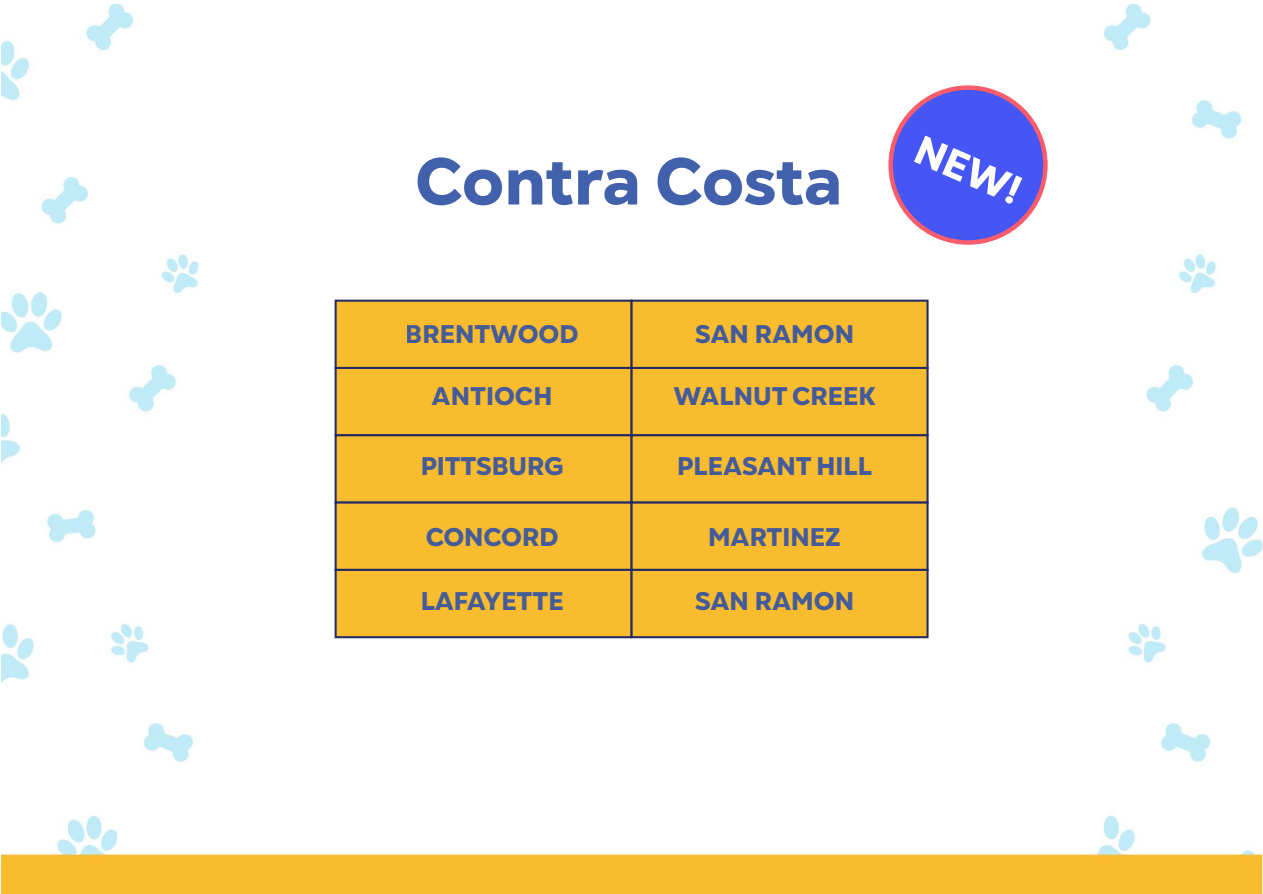
<style>
.page{position:relative;width:1263px;height:894px;background:#fff}
.page>*{position:absolute;margin:0;border:0;box-sizing:border-box;transform-origin:0 0}
.t1{font:800 66px "Gogh";letter-spacing:-.015em;color:#4161ac}
.t2{font:800 40.5px "Gogh";color:#fff}
.t3{font:800 25.5px "Gogh";color:#445b9b}
</style>
<div class="page">
<img style="left:2px;top:5px;width:1261px;height:888px">
<div style="left:210px;top:87px;width:840px;height:513px;background:#fff;border-radius:48px"></div>
<div style="left:335px;top:299px;width:298px;height:70px;background:#f8bc2e;border:2px solid #232b63"></div>
<div style="left:630px;top:299px;width:298px;height:70px;background:#f8bc2e;border:2px solid #232b63"></div>
<div style="left:335px;top:367px;width:298px;height:69px;background:#f8bc2e;border:2px solid #232b63"></div>
<div style="left:630px;top:367px;width:298px;height:69px;background:#f8bc2e;border:2px solid #232b63"></div>
<div style="left:335px;top:434px;width:298px;height:69px;background:#f8bc2e;border:2px solid #232b63"></div>
<div style="left:630px;top:434px;width:298px;height:69px;background:#f8bc2e;border:2px solid #232b63"></div>
<div style="left:335px;top:501px;width:298px;height:69px;background:#f8bc2e;border:2px solid #232b63"></div>
<div style="left:630px;top:501px;width:298px;height:69px;background:#f8bc2e;border:2px solid #232b63"></div>
<div style="left:335px;top:568px;width:298px;height:70px;background:#f8bc2e;border:2px solid #232b63"></div>
<div style="left:630px;top:568px;width:298px;height:70px;background:#f8bc2e;border:2px solid #232b63"></div>
<div style="left:891px;top:88px;width:154px;height:154px;background:#4556f4;border-radius:50%"></div>
<div style="left:888px;top:85px;width:160px;height:159px;border:4px solid #f95d6c;border-radius:50%"></div>
<h1 class="t1" style="left:415px;top:139px;width:429px">Contra Costa</h1>
<h2 class="t2" style="left:928px;top:123px;width:113px;rotate:24deg">NEW!</h2>
<p class="t3" style="left:406px;top:318px;width:174px">BRENTWOOD</p>
<p class="t3" style="left:695px;top:318px;width:161px">SAN RAMON</p>
<p class="t3" style="left:432px;top:379px;width:122px">ANTIOCH</p>
<p class="t3" style="left:673px;top:379px;width:204px">WALNUT CREEK</p>
<p class="t3" style="left:420px;top:450px;width:145px">PITTSBURG</p>
<p class="t3" style="left:677px;top:450px;width:197px">PLEASANT HILL</p>
<p class="t3" style="left:426px;top:520px;width:135px">CONCORD</p>
<p class="t3" style="left:708px;top:520px;width:134px">MARTINEZ</p>
<p class="t3" style="left:420px;top:584px;width:145px">LAFAYETTE</p>
<p class="t3" style="left:695px;top:584px;width:161px">SAN RAMON</p>
</div>
